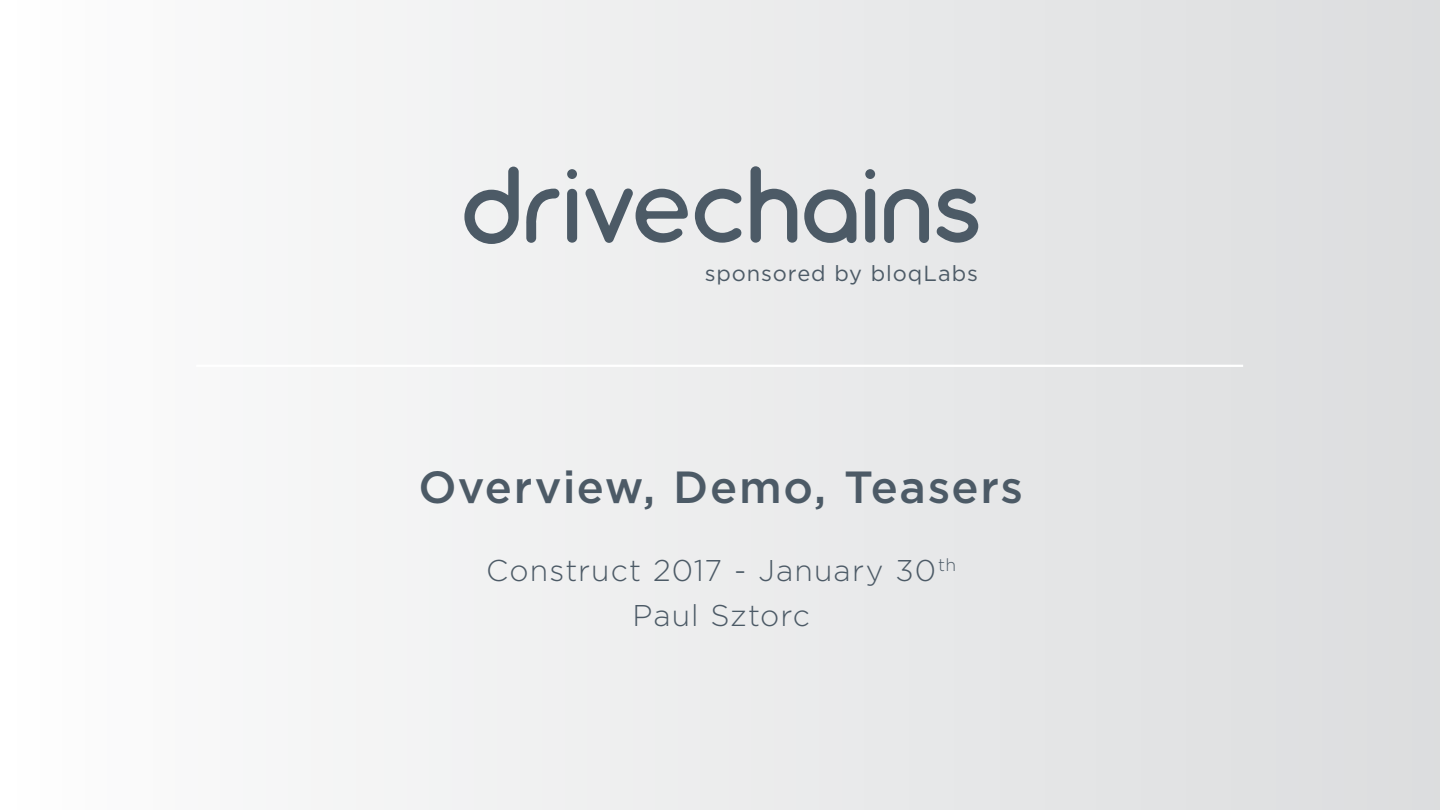
<style>
.page{position:relative;width:1440px;height:810px;background:#fff}
.page>*{position:absolute;margin:0;border:0;box-sizing:border-box;transform-origin:0 0}
.t1{font:500 45px "Gotham";letter-spacing:.035em;color:#4c5a66}
.t2{font:300 30px/45px "Gotham";letter-spacing:.04em;color:#4c5a66;text-align:center}
.t3{font:21.83px "Gotham";letter-spacing:.04em;color:#4c5a66}
</style>
<div class="page">
<div style="left:0;top:1px;width:1440px;height:809px;background:linear-gradient(to right,#fdfdfd,#dbddde)"></div>
<hr style="left:196px;top:365px;width:1047px;height:2px;background:#fff">
<svg style="left:464px;top:167px;width:55px;height:77px"></svg>
<div style="left:567px;top:189px;width:10px;height:54px;background:#4c5a66;border-radius:5px"></div>
<svg style="left:695px;top:189px;width:47px;height:54px;background:#a9afb4"></svg>
<svg style="left:751px;top:166px;width:46px;height:77px;background:#a8aeb3"></svg>
<div style="left:865px;top:189px;width:10px;height:54px;background:#4c5a66;border-radius:5px"></div>
<svg style="left:936px;top:189px;width:42px;height:54px;background:#949ca3"></svg>
<svg style="left:884px;top:189px;width:45px;height:54px;background:#9ea5ac"></svg>
<div style="left:567px;top:169px;width:10px;height:10px;background:#4c5a66;border-radius:50%"></div>
<div style="left:865px;top:169px;width:10px;height:10px;background:#4c5a66;border-radius:50%"></div>
<svg style="left:526px;top:189px;width:33px;height:54px"></svg>
<svg style="left:804px;top:189px;width:52px;height:54px;background:#99a1a7"></svg>
<svg style="left:585px;top:188px;width:103px;height:55px;background:#a9afb5"></svg>
<p class="t3" style="left:705px;top:259px;width:275px">sponsored by bloqLabs</p>
<h1 class="t1" style="left:418px;top:458px;width:606px">Overview, Demo, Teasers</h1>
<p class="t2" style="left:486px;top:547px;width:472px">Construct 2017 - January 30<sup>th<br></sup>Paul Sztorc</p>
</div>
